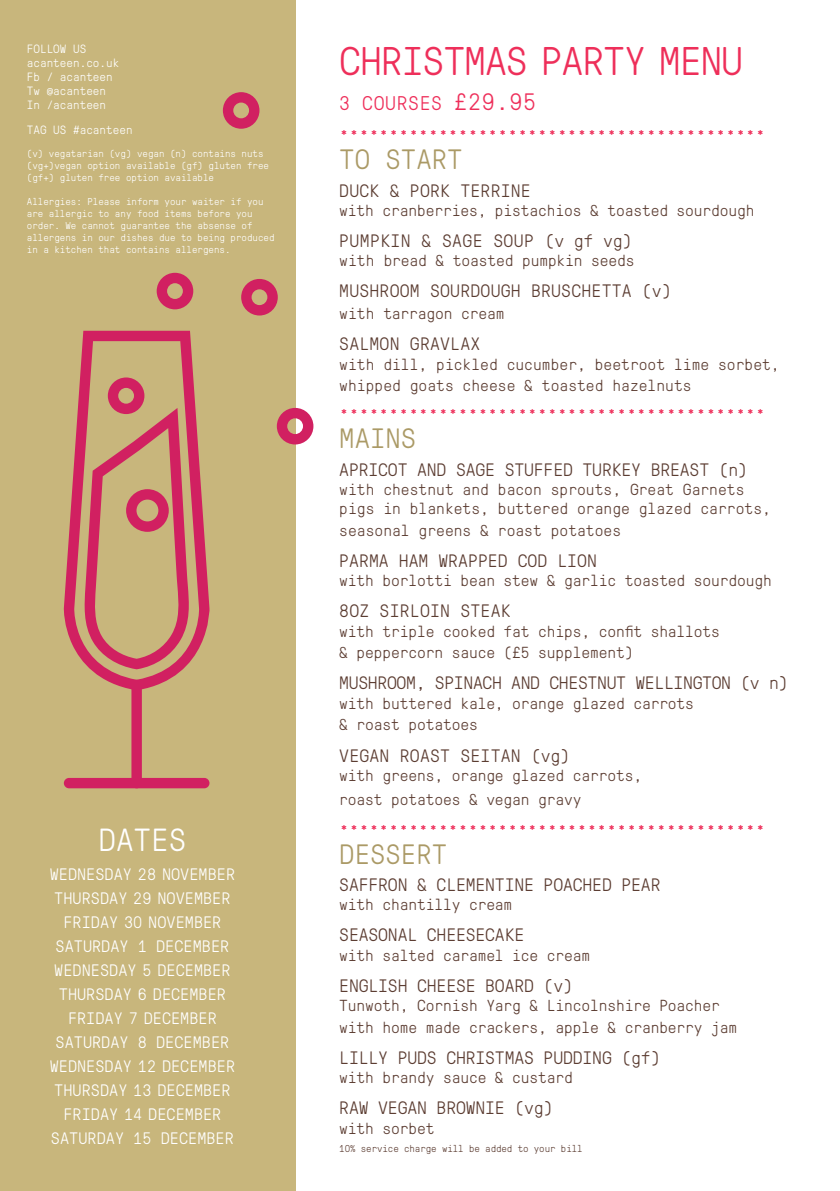
<style>
.page{position:relative;width:840px;height:1191px;background:#fff}
.page>*{position:absolute;margin:0;border:0;box-sizing:border-box;transform-origin:0 0}
.t1{font:300 40px "GT Pressura Mono";letter-spacing:-.03em;color:#ee2f5a}
.t2{font:300 32px "GT Pressura Mono";color:#fff}
.t3{font:300 28px "GT Pressura Mono";color:#ab9a66}
.t4{font:300 19.8px "GT Pressura Mono";letter-spacing:.03em;color:#ee2f5a}
.t5{font:300 18px "GT Pressura Mono";letter-spacing:-.01em;color:#5c3d32}
.t6{font:300 18px "GT Pressura Mono";color:#ee2f5a}
.t7{font:300 18px "GT Pressura Mono";letter-spacing:.01em;color:#5c3d32}
.t8{font:300 18px "GT Pressura Mono";letter-spacing:.02em;color:#5c3d32}
.t9{font:300 16.6px/24px "GT Pressura Mono";color:#fff;text-align:center}
.t10{font:300 16px/21.6px "GT Pressura Mono";letter-spacing:-.01em;color:#5c3d32}
.t11{font:300 12px/14px "GT Pressura Mono";color:#fff}
.t12{font:300 10px/12px "GT Pressura Mono";color:#fff}
.t13{font:300 10px "GT Pressura Mono";letter-spacing:-.01em;color:#5c3d32}
.s1{font-size:23.8px}
</style>
<div class="page">
<div style="left:0;top:0;width:295px;height:1191px;background:#c8b67c"></div>
<svg style="left:223px;top:92px;width:36px;height:37px"></svg>
<svg style="left:157px;top:273px;width:36px;height:36px"></svg>
<svg style="left:241px;top:279px;width:36px;height:36px"></svg>
<svg style="left:64px;top:331px;width:146px;height:359px"></svg>
<svg style="left:83px;top:377px;width:108px;height:292px"></svg>
<div style="left:131px;top:680px;width:11px;height:108px;background:#d12061;border-radius:5px"></div>
<div style="left:64px;top:778px;width:145px;height:10px;background:#d12061;border-radius:5px"></div>
<svg style="left:277px;top:408px;width:36px;height:36px"></svg>
<p class="t11" style="left:27px;top:41px;width:94px">FOLLOW US acanteen.co.uk<br>Fb / acanteen<br>Tw @acanteen<br>In /acanteen</p>
<p class="t11" style="left:27px;top:122px;width:107px">TAG US #acanteen</p>
<p class="t12" style="left:27px;top:147px;width:243px">(v) vegatarian (vg) vegan (n) contains nuts (vg+)vegan option available (gf) gluten free (gf+) gluten free option available</p>
<p class="t12" style="left:27px;top:195px;width:249px">Allergies: Please inform your waiter if you are allergic to any food items before you order. We cannot guarantee the absense of allergens in our dishes due to being produced in a kitchen that contains allergens.</p>
<h2 class="t2" style="left:98px;top:816px;width:89px">DATES</h2>
<p class="t9" style="left:50px;top:861px;width:187px">WEDNESDAY 28 NOVEMBER<br>THURSDAY 29 NOVEMBER<br>FRIDAY 30 NOVEMBER<br>SATURDAY 1 DECEMBER<br>WEDNESDAY 5 DECEMBER<br>THURSDAY 6 DECEMBER<br>FRIDAY 7 DECEMBER<br>SATURDAY 8 DECEMBER<br>WEDNESDAY 12 DECEMBER<br>THURSDAY 13 DECEMBER<br>FRIDAY 14 DECEMBER<br>SATURDAY 15 DECEMBER</p>
<h1 class="t1" style="left:339px;top:32px;width:405px">CHRISTMAS PARTY MENU</h1>
<p class="t4" style="left:339px;top:89px;width:198px">3 COURSES <span class="s1">£29.95</span></p>
<p class="t6" style="left:339px;top:124px;width:427px">*******************************************</p>
<h3 class="t3" style="left:339px;top:139px;width:125px">TO START</h3>
<p class="t7" style="left:339px;top:177px;width:193px">DUCK &amp; PORK TERRINE</p>
<p class="t10" style="left:339px;top:198px;width:416px">with cranberries, pistachios &amp; toasted sourdough</p>
<p class="t8" style="left:339px;top:228px;width:294px">PUMPKIN &amp; SAGE SOUP (v gf vg)</p>
<p class="t10" style="left:339px;top:249px;width:297px">with bread &amp; toasted pumpkin seeds</p>
<p class="t7" style="left:339px;top:278px;width:333px">MUSHROOM SOURDOUGH BRUSCHETTA (v)</p>
<p class="t10" style="left:339px;top:302px;width:167px">with tarragon cream</p>
<p class="t7" style="left:339px;top:331px;width:142px">SALMON GRAVLAX</p>
<p class="t10" style="left:339px;top:352px;width:441px">with dill, pickled cucumber, beetroot lime sorbet, whipped goats cheese &amp; toasted hazelnuts</p>
<p class="t6" style="left:339px;top:403px;width:427px">*******************************************</p>
<h3 class="t3" style="left:339px;top:418px;width:79px">MAINS</h3>
<p class="t5" style="left:339px;top:456px;width:410px">APRICOT AND SAGE STUFFED TURKEY BREAST (n)</p>
<p class="t10" style="left:339px;top:478px;width:433px;line-height:19.2px">with chestnut and bacon sprouts, Great Garnets pigs in blankets, buttered orange glazed carrots,</p>
<p class="t10" style="left:339px;top:518px;width:283px">seasonal greens &amp; roast potatoes</p>
<p class="t5" style="left:339px;top:548px;width:259px">PARMA HAM WRAPPED COD LION</p>
<p class="t10" style="left:339px;top:569px;width:434px">with borlotti bean stew &amp; garlic toasted sourdough</p>
<p class="t7" style="left:339px;top:598px;width:173px">8OZ SIRLOIN STEAK</p>
<p class="t10" style="left:339px;top:619px;width:382px">with triple cooked fat chips, confit shallots &amp; peppercorn sauce (£5 supplement)</p>
<p class="t5" style="left:339px;top:670px;width:450px">MUSHROOM, SPINACH AND CHESTNUT WELLINGTON (v n)</p>
<p class="t10" style="left:339px;top:691px;width:356px">with buttered kale, orange glazed carrots &amp; roast potatoes</p>
<p class="t7" style="left:339px;top:742px;width:232px">VEGAN ROAST SEITAN (vg)</p>
<p class="t10" style="left:339px;top:762px;width:304px;line-height:24px">with greens, orange glazed carrots, roast potatoes &amp; vegan gravy</p>
<p class="t6" style="left:339px;top:818px;width:427px">*******************************************</p>
<h3 class="t3" style="left:339px;top:834px;width:109px">DESSERT</h3>
<p class="t5" style="left:339px;top:871px;width:322px">SAFFRON &amp; CLEMENTINE POACHED PEAR</p>
<p class="t10" style="left:339px;top:892px;width:174px">with chantilly cream</p>
<p class="t5" style="left:339px;top:922px;width:186px">SEASONAL CHEESECAKE</p>
<p class="t10" style="left:339px;top:943px;width:252px">with salted caramel ice cream</p>
<p class="t5" style="left:339px;top:972px;width:235px">ENGLISH CHEESE BOARD (v)</p>
<p class="t10" style="left:339px;top:993px;width:399px">Tunwoth, Cornish Yarg &amp; Lincolnshire Poacher with home made crackers, apple &amp; cranberry jam</p>
<p class="t5" style="left:339px;top:1044px;width:322px">LILLY PUDS CHRISTMAS PUDDING (gf)</p>
<p class="t10" style="left:339px;top:1065px;width:235px">with brandy sauce &amp; custard</p>
<p class="t5" style="left:339px;top:1095px;width:216px">RAW VEGAN BROWNIE (vg)</p>
<p class="t10" style="left:339px;top:1116px;width:97px">with sorbet</p>
<p class="t13" style="left:339px;top:1141px;width:245px">10% service charge will be added to your bill</p>
</div>
